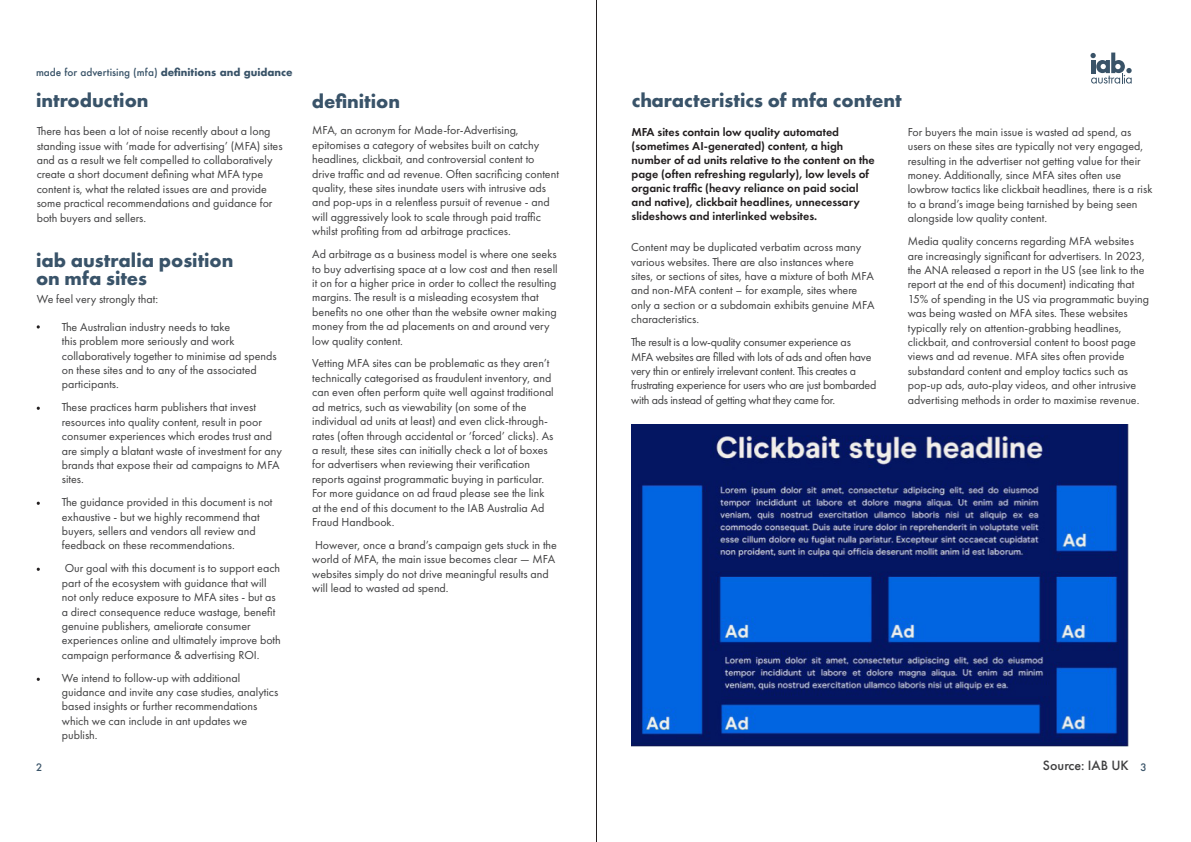
<style>
.page{position:relative;width:1191px;height:842px;background:#fff}
.page>*{position:absolute;margin:0;border:0;box-sizing:border-box;transform-origin:0 0}
.titles{font:700 20px/18px "Futura PT";color:#395369}
.small_text{font:500 14px "Futura PT";color:#3e3e3f}
.BODY{font:12px/14.4px "Futura PT";color:#3e3e3f}
.highlights{font:600 12px/14px "Futura PT";color:#231f20}
.BODY-2{font:12px/14.4px "Futura PT";letter-spacing:-.02em;color:#3e3e3f}
.t1{font:500 10px "Futura";color:#395368}
.s1{font-weight:700}
</style>
<div class="page">
<svg style="left:1090px;top:53px;width:41px;height:31px"></svg>
<img style="left:631px;top:425px;width:497px;height:322px">
<hr style="left:596px;top:0;width:1px;height:842px;background:#231f20">
<p class="t1" style="left:36px;top:65px;width:258px">made for advertising (mfa) <span class="s1">definitions and guidance</span></p>
<p class="titles" style="left:36px;top:91px;width:114px">introduction</p>
<p class="BODY" style="left:37px;top:124px;width:247px">There has been a lot of noise recently about a long standing issue with ‘made for advertising’ (MFA) sites and as a result we felt compelled to collaboratively create a short document defining what MFA type content is, what the related issues are and provide some practical recommendations and guidance for both buyers and sellers.</p>
<p class="titles" style="left:36px;top:251px;width:199px">iab australia position on mfa sites</p>
<p class="BODY" style="left:37px;top:292px;width:123px">We feel very strongly that:</p>
<p class="BODY" style="left:62px;top:320px;width:216px">The Australian industry needs to take<br>this problem more seriously and work collaboratively together to minimise ad spends on these sites and to any of the associated participants.</p>
<p class="BODY" style="left:62px;top:400px;width:221px">These practices harm publishers that invest resources into quality content, result in poor consumer experiences which erodes trust and are simply a blatant waste of investment for any brands that expose their ad campaigns to MFA sites.</p>
<p class="BODY" style="left:62px;top:495px;width:212px">The guidance provided in this document is not exhaustive - but we highly recommend that buyers, sellers and vendors all review and feedback on these recommendations.</p>
<p class="BODY" style="left:62px;top:561px;width:220px">Our goal with this document is to support each part of the ecosystem with guidance that will not only reduce exposure to MFA sites - but as a direct consequence reduce wastage, benefit genuine publishers, ameliorate consumer experiences online and ultimately improve both campaign performance &amp; advertising ROI.</p>
<p class="BODY" style="left:62px;top:670px;width:218px">We intend to follow-up with additional guidance and invite any case studies, analytics based insights or further recommendations which we can include in ant updates we publish.</p>
<p class="titles" style="left:312px;top:92px;width:90px">definition</p>
<p class="BODY" style="left:312px;top:123px;width:248px">MFA, an acronym for Made-for-Advertising, epitomises a category of websites built on catchy headlines, clickbait, and controversial content to drive traffic and ad revenue. Often sacrificing content quality, these sites inundate users with intrusive ads and pop-ups in a relentless pursuit of revenue - and will aggressively look to scale through paid traffic whilst profiting from ad arbitrage practices.</p>
<p class="BODY" style="left:312px;top:247px;width:247px">Ad arbitrage as a business model is where one seeks to buy advertising space at a low cost and then resell it on for a higher price in order to collect the resulting margins. The result is a misleading ecosystem that benefits no one other than the website owner making money from the ad placements on and around very low quality content.</p>
<p class="BODY" style="left:312px;top:356px;width:243px">Vetting MFA sites can be problematic as they aren’t technically categorised as fraudulent inventory, and can even often perform quite well against traditional ad metrics, such as viewability (on some of the individual ad units at least) and even click-through&shy;rates (often through accidental or ‘forced’ clicks). As a result, these sites can initially check a lot of boxes for advertisers when reviewing their verification reports against programmatic buying in particular.<br>For more guidance on ad fraud please see the link at the end of this document to the IAB Australia Ad Fraud Handbook.</p>
<p class="BODY" style="left:312px;top:537px;width:246px">However, once a brand’s campaign gets stuck in the world of MFA, the main issue becomes clear — MFA websites simply do not drive meaningful results and will lead to wasted ad spend.</p>
<p class="titles" style="left:632px;top:91px;width:271px">characteristics of mfa content</p>
<p class="highlights" style="left:631px;top:124px;width:245px">MFA sites contain low quality automated (sometimes AI-generated) content, a high number of ad units relative to the content on the page (often refreshing regularly), low levels of organic traffic (heavy reliance on paid social and native), clickbait headlines, unnecessary slideshows and interlinked websites.</p>
<p class="BODY" style="left:631px;top:240px;width:245px">Content may be duplicated verbatim across many various websites. There are also instances where sites, or sections of sites, have a mixture of both MFA and non-MFA content – for example, sites where only a section or a subdomain exhibits genuine MFA characteristics.</p>
<p class="BODY-2" style="left:631px;top:335px;width:247px">The result is a low-quality consumer experience as<br>MFA websites are filled with lots of ads and often have very thin or entirely irrelevant content. This creates a frustrating experience for users who are just bombarded with ads instead of getting what they came for.</p>
<p class="BODY" style="left:907px;top:125px;width:246px">For buyers the main issue is wasted ad spend, as users on these sites are typically not very engaged, resulting in the advertiser not getting value for their money. Additionally, since MFA sites often use lowbrow tactics like clickbait headlines, there is a risk to a brand’s image being tarnished by being seen alongside low quality content.</p>
<p class="BODY" style="left:907px;top:234px;width:243px">Media quality concerns regarding MFA websites are increasingly significant for advertisers. In 2023, the ANA released a report in the US (see link to the report at the end of this document) indicating that 15% of spending in the US via programmatic buying was being wasted on MFA sites. These websites typically rely on attention-grabbing headlines, clickbait, and controversial content to boost page views and ad revenue. MFA sites often provide substandard content and employ tactics such as pop-up ads, auto-play videos, and other intrusive advertising methods in order to maximise revenue.</p>
<p class="small_text" style="left:1043px;top:757px;width:87px">Source: IAB UK</p>
<p class="t1" style="left:36px;top:760px;width:8px">2</p>
<p class="t1" style="left:1140px;top:760px;width:8px">3</p>
</div>
